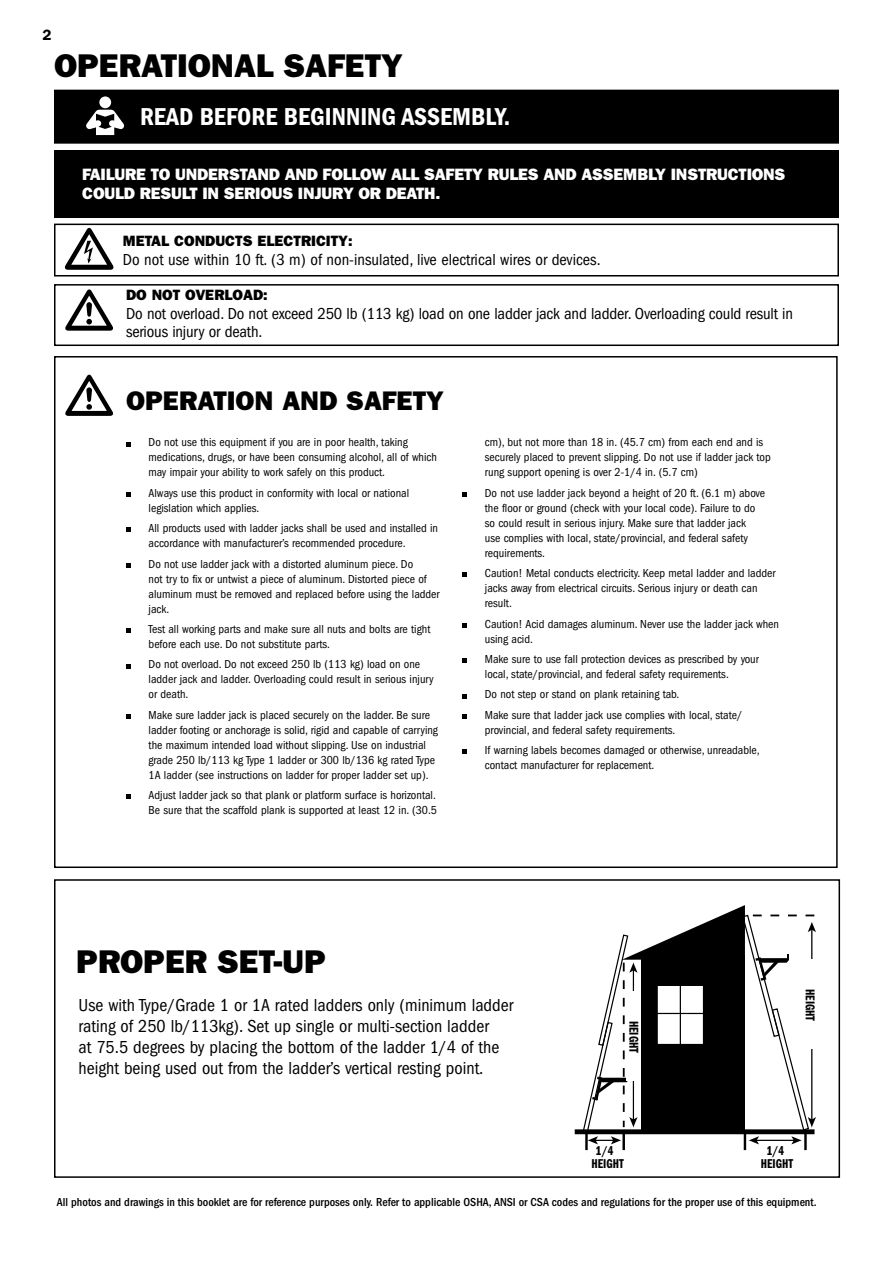
<style>
.page{position:relative;width:893px;height:1263px;background:#fff}
.page>*{position:absolute;margin:0;border:0;box-sizing:border-box;transform-origin:0 0}
.t1{font:33px "ITC Franklin Gothic Std Hvy";color:#000}
.t2{font:27px "ITC Franklin Gothic Std Hvy";color:#000}
.t3{font:25.35px "ITC Franklin Gothic Std Dm Cd";color:#fff}
.t4{font:condensed 18px/21px "ITC Franklin Gothic Std";color:#000}
.t5{font:condensed 16.5px/18.8px "ITC Franklin Gothic Std";letter-spacing:-.01em;color:#000}
.t6{font:16.5px/18.8px "ITC Franklin Gothic Std Hvy";letter-spacing:-.01em;color:#fff}
.t7{font:15px "ITC Franklin Gothic Std Hvy";color:#000}
.t8{font:600 15px "Franklin Gothic";color:#000}
.t9{font:13.35px "ITC Franklin Gothic Std Dm Cp";color:#000}
.t10{font:condensed 12px/15px "ITC Franklin Gothic Std";color:#000}
.t11{font:500 condensed 12px "ITC Franklin Gothic Std";color:#000}
</style>
<div class="page">
<svg style="left:65px;top:375px;width:48px;height:41px"></svg>
<div style="left:54px;top:224px;width:785px;height:52px;border:2px solid #000"></div>
<svg style="left:65px;top:228px;width:48px;height:42px"></svg>
<div style="left:54px;top:284px;width:785px;height:62px;border:2px solid #000"></div>
<svg style="left:65px;top:289px;width:48px;height:42px"></svg>
<div style="left:54px;top:150px;width:785px;height:68px;background:#000"></div>
<div style="left:56px;top:91px;width:781px;height:51px;background:#000"></div>
<div style="left:54px;top:90px;width:785px;height:54px;border:3px solid #000"></div>
<div style="left:99px;top:96px;width:12px;height:12px;background:#fff;border-radius:50%"></div>
<svg style="left:86px;top:110px;width:38px;height:25px"></svg>
<div style="left:575px;top:1129px;width:239px;height:5px;background:#000"></div>
<svg style="left:582px;top:905px;width:234px;height:245px"></svg>
<hr style="left:622px;top:1132px;width:3px;height:18px;background:#000">
<hr style="left:585px;top:1132px;width:3px;height:18px;background:#000">
<div style="left:801px;top:959px;width:19px;height:90px;background:#fff"></div>
<div style="left:627px;top:991px;width:8px;height:89px;background:#fff"></div>
<svg style="left:126px;top:442px;width:5px;height:4px"></svg>
<svg style="left:126px;top:492px;width:5px;height:5px"></svg>
<svg style="left:126px;top:528px;width:5px;height:4px"></svg>
<svg style="left:126px;top:563px;width:5px;height:5px"></svg>
<svg style="left:126px;top:628px;width:5px;height:5px"></svg>
<svg style="left:126px;top:664px;width:5px;height:4px"></svg>
<svg style="left:126px;top:714px;width:5px;height:5px"></svg>
<svg style="left:126px;top:795px;width:5px;height:4px"></svg>
<svg style="left:462px;top:492px;width:5px;height:5px"></svg>
<svg style="left:462px;top:573px;width:5px;height:4px"></svg>
<svg style="left:462px;top:623px;width:5px;height:5px"></svg>
<svg style="left:462px;top:658px;width:5px;height:5px"></svg>
<svg style="left:462px;top:694px;width:5px;height:4px"></svg>
<svg style="left:462px;top:714px;width:5px;height:5px"></svg>
<svg style="left:462px;top:750px;width:5px;height:4px"></svg>
<div style="left:54px;top:879px;width:786px;height:299px;border:2px solid #000"></div>
<p class="t8" style="left:43px;top:26px;width:10px">2</p>
<h1 class="t1" style="left:54px;top:46px;width:350px">OPERATIONAL SAFETY</h1>
<h3 class="t3" style="left:140px;top:102px;width:372px">READ BEFORE BEGINNING ASSEMBLY.</h3>
<h3 class="t6" style="left:82px;top:165px;width:705px">FAILURE TO UNDERSTAND AND FOLLOW ALL SAFETY RULES AND ASSEMBLY INSTRUCTIONS<br>COULD RESULT IN SERIOUS INJURY OR DEATH.</h3>
<p class="t7" style="left:123px;top:232px;width:231px">METAL CONDUCTS ELECTRICITY:</p>
<h3 class="t5" style="left:123px;top:250px;width:479px">Do not use within 10 ft. (3 m) of non-insulated, live electrical wires or devices.</h3>
<p class="t7" style="left:126px;top:286px;width:143px">DO NOT OVERLOAD:</p>
<h3 class="t5" style="left:126px;top:304px;width:668px">Do not overload. Do not exceed 250 lb (113 kg) load on one ladder jack and ladder. Overloading could result in serious injury or death.</h3>
<h2 class="t2" style="left:126px;top:385px;width:319px">OPERATION AND SAFETY</h2>
<p class="t10" style="left:149px;top:435px;width:290px">Do not use this equipment if you are in poor health, taking medications, drugs, or have been consuming alcohol, all of which may impair your ability to work safely on this product.</p>
<p class="t10" style="left:149px;top:485px;width:262px">Always use this product in conformity with local or national legislation which applies.</p>
<p class="t10" style="left:149px;top:521px;width:291px">All products used with ladder jacks shall be used and installed in accordance with manufacturer’s recommended procedure.</p>
<p class="t10" style="left:149px;top:556px;width:293px">Do not use ladder jack with a distorted aluminum piece. Do<br>not try to fix or untwist a piece of aluminum. Distorted piece of aluminum must be removed and replaced before using the ladder jack.</p>
<p class="t10" style="left:149px;top:622px;width:283px">Test all working parts and make sure all nuts and bolts are tight before each use. Do not substitute parts.</p>
<p class="t10" style="left:149px;top:657px;width:287px">Do not overload. Do not exceed 250 lb (113 kg) load on one ladder jack and ladder. Overloading could result in serious injury or death.</p>
<p class="t10" style="left:149px;top:707px;width:291px">Make sure ladder jack is placed securely on the ladder. Be sure ladder footing or anchorage is solid, rigid and capable of carrying the maximum intended load without slipping. Use on industrial grade 250 lb/113 kg Type 1 ladder or 300 lb/136 kg rated Type 1A ladder (see instructions on ladder for proper ladder set up).</p>
<p class="t10" style="left:149px;top:788px;width:290px">Adjust ladder jack so that plank or platform surface is horizontal.<br>Be sure that the scaffold plank is supported at least 12 in. (30.5</p>
<p class="t10" style="left:485px;top:435px;width:287px">cm), but not more than 18 in. (45.7 cm) from each end and is securely placed to prevent slipping. Do not use if ladder jack top rung support opening is over 2-1/4 in. (5.7 cm)</p>
<p class="t10" style="left:485px;top:485px;width:282px">Do not use ladder jack beyond a height of 20 ft. (6.1 m) above the floor or ground (check with your local code). Failure to do so could result in serious injury. Make sure that ladder jack<br>use complies with local, state/provincial, and federal safety requirements.</p>
<p class="t10" style="left:485px;top:566px;width:292px">Caution! Metal conducts electricity. Keep metal ladder and ladder jacks away from electrical circuits. Serious injury or death can result.</p>
<p class="t10" style="left:485px;top:616px;width:296px">Caution! Acid damages aluminum. Never use the ladder jack when using acid.</p>
<p class="t10" style="left:485px;top:652px;width:275px">Make sure to use fall protection devices as prescribed by your local, state/provincial, and federal safety requirements.</p>
<p class="t10" style="left:485px;top:684px;width:259px;line-height:20.4px">Do not step or stand on plank retaining tab.<br>Make sure that ladder jack use complies with local, state/</p>
<p class="t10" style="left:485px;top:720px;width:276px;line-height:20.4px">provincial, and federal safety requirements.<br>If warning labels becomes damaged or otherwise, unreadable,</p>
<p class="t10" style="left:485px;top:758px;width:171px">contact manufacturer for replacement.</p>
<h1 class="t1" style="left:76px;top:942px;width:251px">PROPER SET-UP</h1>
<p class="t4" style="left:79px;top:994px;width:436px">Use with Type/Grade 1 or 1A rated ladders only (minimum ladder rating of 250 lb/113kg). Set up single or multi-section ladder<br>at 75.5 degrees by placing the bottom of the ladder 1/4 of the height being used out from the ladder’s vertical resting point.</p>
<p class="t9" style="left:641px;top:1020px;width:34px;rotate:90deg">HEIGHT</p>
<p class="t9" style="left:817px;top:989px;width:34px;rotate:90deg">HEIGHT</p>
<p class="t9" style="left:596px;top:1143px;width:19px">1/4</p>
<p class="t9" style="left:767px;top:1143px;width:19px">1/4</p>
<p class="t9" style="left:591px;top:1156px;width:34px">HEIGHT</p>
<p class="t9" style="left:761px;top:1156px;width:34px">HEIGHT</p>
<p class="t11" style="left:57px;top:1195px;width:761px">All photos and drawings in this booklet are for reference purposes only. Refer to applicable OSHA, ANSI or CSA codes and regulations for the proper use of this equipment.</p>
</div>
